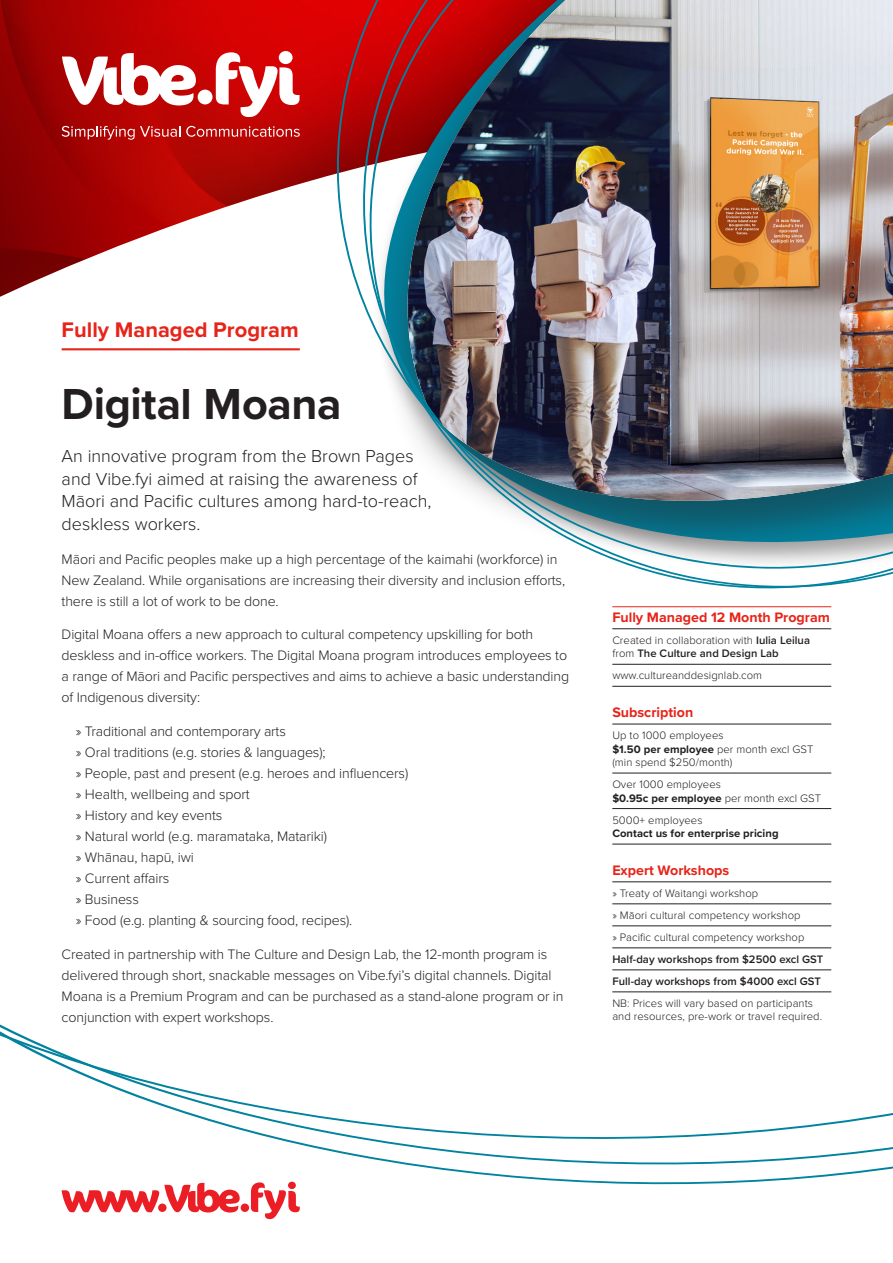
<style>
.page{position:relative;width:893px;height:1263px;background:#fff}
.page>*{position:absolute;margin:0;border:0;box-sizing:border-box;transform-origin:0 0}
.Feature_Head{font:700 45px "Proxima Nova";letter-spacing:-.01em;color:#231f20}
.Feature_Head-2{font:700 21.9px "Proxima Nova";color:#e72419}
.SubHeading{font:300 18px/22.5px "Proxima Nova";color:#231f20}
.Body{font:300 14.25px/21px "Proxima Nova";letter-spacing:-.01em;color:#231f20}
.Feature_Head-3{font:700 14.25px "Proxima Nova";color:#e72419}
.Feature{font:700 14.25px "Proxima Nova";color:#e72419}
.Feature-2{font:300 11.25px/13.5px "Proxima Nova";letter-spacing:.005em;color:#231f20}
.Feature-3{font:600 11.25px/13.5px "Proxima Nova";letter-spacing:.005em;color:#231f20}
.Feature-4{font:700 11.25px/13.5px "Proxima Nova";letter-spacing:.005em;color:#231f20}
.s1{font-weight:300}
.s2{font-weight:700}
</style>
<div class="page">
<div style="left:241px;top:1203px;width:8px;height:9px;background:#ea1e24;border-radius:50%"></div>
<svg style="left:251px;top:1192px;width:49px;height:27px"></svg>
<svg style="left:62px;top:1192px;width:178px;height:20px"></svg>
<div style="left:158px;top:1203px;width:9px;height:9px;background:#ea1e24;border-radius:50%"></div>
<svg style="left:0;top:0;width:322px;height:351px"></svg>
<svg style="left:322px;top:0;width:15px;height:178px;background:#c40506"></svg>
<img style="left:337px;top:0;width:556px;height:608px">
<svg style="left:0;top:1024px;width:893px;height:168px"></svg>
<hr style="left:612px;top:606px;width:219px;height:1px;background:#e72419">
<hr style="left:612px;top:628px;width:219px;height:1px;background:#231f20">
<hr style="left:612px;top:664px;width:219px;height:1px;background:#231f20">
<hr style="left:612px;top:686px;width:219px;height:1px;background:#231f20">
<hr style="left:612px;top:724px;width:219px;height:1px;background:#231f20">
<hr style="left:612px;top:773px;width:219px;height:1px;background:#231f20">
<hr style="left:612px;top:808px;width:219px;height:1px;background:#231f20">
<hr style="left:612px;top:844px;width:219px;height:1px;background:#231f20">
<hr style="left:612px;top:881px;width:219px;height:1px;background:#231f20">
<hr style="left:612px;top:903px;width:219px;height:1px;background:#231f20">
<hr style="left:612px;top:925px;width:219px;height:1px;background:#231f20">
<hr style="left:612px;top:947px;width:219px;height:1px;background:#231f20">
<hr style="left:612px;top:969px;width:219px;height:1px;background:#231f20">
<hr style="left:612px;top:991px;width:219px;height:1px;background:#231f20">
<hr style="left:62px;top:348px;width:238px;height:2px;background:#e72419">
<div style="left:198px;top:90px;width:15px;height:14px;background:#fff;border-radius:50%"></div>
<svg style="left:216px;top:51px;width:84px;height:66px"></svg>
<svg style="left:62px;top:53px;width:134px;height:52px"></svg>
<svg style="left:62px;top:126px;width:118px;height:14px;background:#c13b3a"></svg>
<svg style="left:186px;top:126px;width:114px;height:11px"></svg>
<p class="Feature_Head-2" style="left:62px;top:314px;width:239px">Fully Managed Program</p>
<p class="Feature_Head" style="left:62px;top:370px;width:281px">Digital Moana</p>
<p class="SubHeading" style="left:62px;top:444px;width:371px">An innovative program from the Brown Pages and Vibe.fyi aimed at raising the awareness of Māori and Pacific cultures among hard-to-reach, deskless workers.</p>
<p class="Body" style="left:62px;top:548px;width:505px">Māori and Pacific peoples make up a high percentage of the kaimahi (workforce) in<br>New Zealand. While organisations are increasing their diversity and inclusion efforts, there is still a lot of work to be done.</p>
<p class="Body" style="left:62px;top:623px;width:509px">Digital Moana offers a new approach to cultural competency upskilling for both deskless and in-office workers. The Digital Moana program introduces employees to a range of Māori and Pacific perspectives and aims to achieve a basic understanding of Indigenous diversity:</p>
<p class="Body" style="left:76px;top:720px;width:334px">» Traditional and contemporary arts<br>» Oral traditions (e.g. stories &amp; languages);<br>» People, past and present (e.g. heroes and influencers) » Health, wellbeing and sport<br>» History and key events<br>» Natural world (e.g. maramataka, Matariki)<br>» Whānau, hapū, iwi<br>» Current affairs<br>» Business<br>» Food (e.g. planting &amp; sourcing food, recipes).</p>
<p class="Body" style="left:62px;top:943px;width:503px">Created in partnership with The Culture and Design Lab, the 12-month program is delivered through short, snackable messages on Vibe.fyi’s digital channels. Digital Moana is a Premium Program and can be purchased as a stand-alone program or in conjunction with expert workshops.</p>
<p class="Feature" style="left:612px;top:606px;width:219px">Fully Managed 12 Month Program</p>
<p class="Feature-3" style="left:612px;top:633px;width:199px"><span class="s1">Created in collaboration with</span> Iulia Leilua <span class="s1">from</span> The Culture and Design Lab</p>
<p class="Feature-2" style="left:612px;top:668px;width:151px">www.cultureanddesignlab.com</p>
<p class="Feature_Head-3" style="left:612px;top:702px;width:82px">Subscription</p>
<p class="Feature-2" style="left:612px;top:728px;width:203px">Up to 1000 employees<br><span class="s2">$1.50 per employee</span> per month excl GST (min spend $250/month)</p>
<p class="Feature-2" style="left:612px;top:777px;width:210px">Over 1000 employees<br><span class="s2">$0.95c per employee</span> per month excl GST</p>
<p class="Feature-4" style="left:612px;top:813px;width:168px"><span class="s1">5000+ employees<br></span>Contact us for enterprise pricing</p>
<p class="Feature_Head-3" style="left:612px;top:859px;width:119px">Expert Workshops</p>
<p class="Feature-2" style="left:612px;top:886px;width:147px">» Treaty of Waitangi workshop</p>
<p class="Feature-2" style="left:612px;top:908px;width:190px">» Māori cultural competency workshop</p>
<p class="Feature-2" style="left:612px;top:930px;width:194px">» Pacific cultural competency workshop</p>
<p class="Feature-3" style="left:612px;top:952px;width:212px">Half-day workshops from $2500 excl GST</p>
<p class="Feature-3" style="left:612px;top:974px;width:210px">Full-day workshops from $4000 excl GST</p>
<p class="Feature-2" style="left:612px;top:996px;width:211px">NB: Prices will vary based on participants and resources, pre-work or travel required.</p>
</div>
